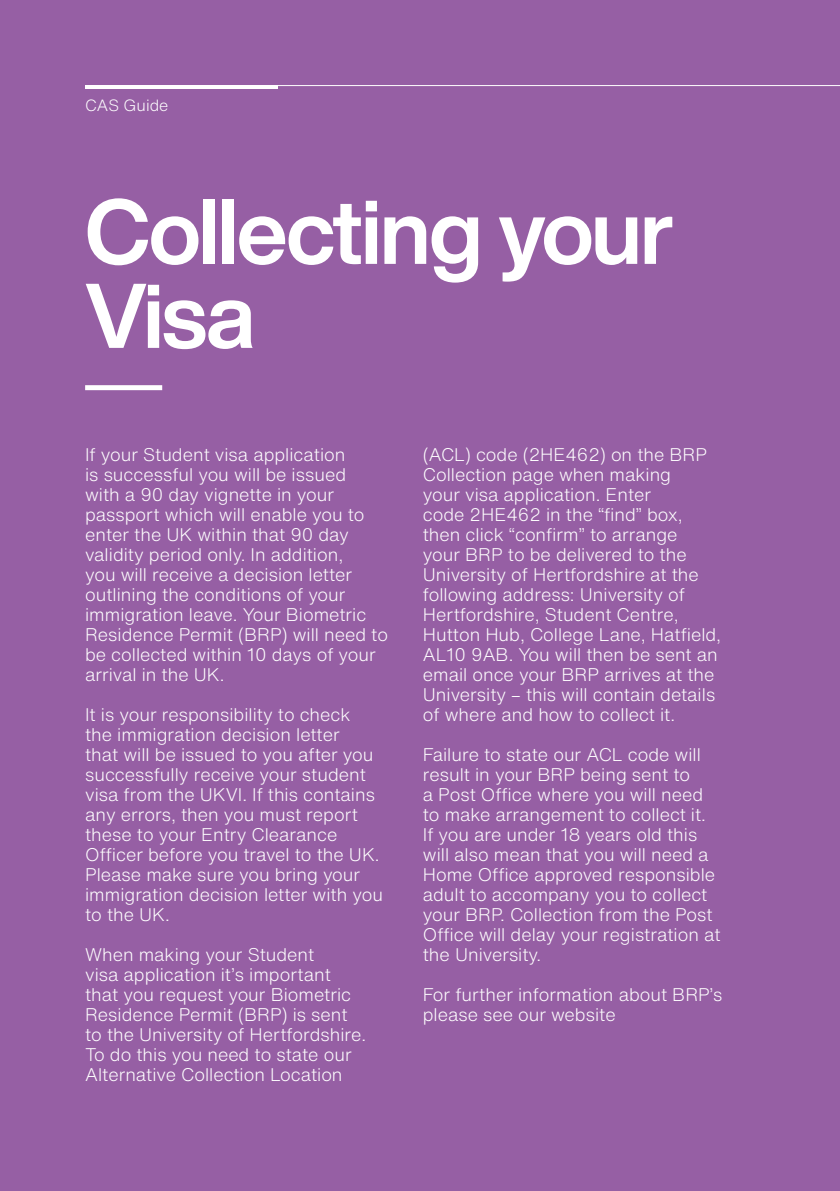
<style>
.page{position:relative;width:840px;height:1191px;background:#fff}
.page>*{position:absolute;margin:0;border:0;box-sizing:border-box;transform-origin:0 0}
.t1{font:700 90px/84px "Helvetica Now Display";letter-spacing:-.02em;color:#fff}
.t2{font:300 18px/20px "Helvetica Now Text";color:#fff}
.t3{font:300 16px "Helvetica Now Text";color:#fff}
</style>
<div class="page">
<div style="left:0;top:0;width:839px;height:1191px;background:#965fa4"></div>
<div style="left:85px;top:385px;width:77px;height:5px;background:#fff"></div>
<hr style="left:85px;top:85px;width:754px;height:1px;background:#fff">
<hr style="left:85px;top:85px;width:192px;height:4px;background:#fff">
<p class="t3" style="left:85px;top:94px;width:85px">CAS Guide</p>
<h1 class="t1" style="left:85px;top:190px;width:590px">Collecting your<br>Visa</h1>
<p class="t2" style="left:85px;top:444px;width:304px">If your Student visa application<br>is successful you will be issued<br>with a 90 day vignette in your passport which will enable you to enter the UK within that 90 day validity period only. In addition,<br>you will receive a decision letter outlining the conditions of your immigration leave. Your Biometric<br>Residence Permit (BRP) will need to be collected within 10 days of your arrival in the UK.</p>
<p class="t2" style="left:85px;top:704px;width:299px">It is your responsibility to check<br>the immigration decision letter<br>that will be issued to you after you successfully receive your student visa from the UKVI. If this contains any errors, then you must report these to your Entry Clearance<br>Officer before you travel to the UK.<br>Please make sure you bring your immigration decision letter with you to the UK.</p>
<p class="t2" style="left:85px;top:944px;width:282px">When making your Student<br>visa application it’s important that you request your Biometric<br>Residence Permit (BRP) is sent to the University of Hertfordshire.<br>To do this you need to state our<br>Alternative Collection Location</p>
<p class="t2" style="left:422px;top:444px;width:300px">(ACL) code (2HE462) on the BRP<br>Collection page when making<br>your visa application. Enter<br>code 2HE462 in the “find” box, then click “confirm” to arrange<br>your BRP to be delivered to the<br>University of Hertfordshire at the following address: University of<br>Hertfordshire, Student Centre,<br>Hutton Hub, College Lane, Hatfield,<br>AL10 9AB. You will then be sent an email once your BRP arrives at the<br>University – this will contain details of where and how to collect it.</p>
<p class="t2" style="left:422px;top:744px;width:299px">Failure to state our ACL code will result in your BRP being sent to<br>a Post Office where you will need to make arrangement to collect it.<br>If you are under 18 years old this will also mean that you will need a<br>Home Office approved responsible adult to accompany you to collect your BRP. Collection from the Post<br>Office will delay your registration at the University.</p>
<p class="t2" style="left:422px;top:984px;width:301px">For further information about BRP’s please see our website</p>
</div>
